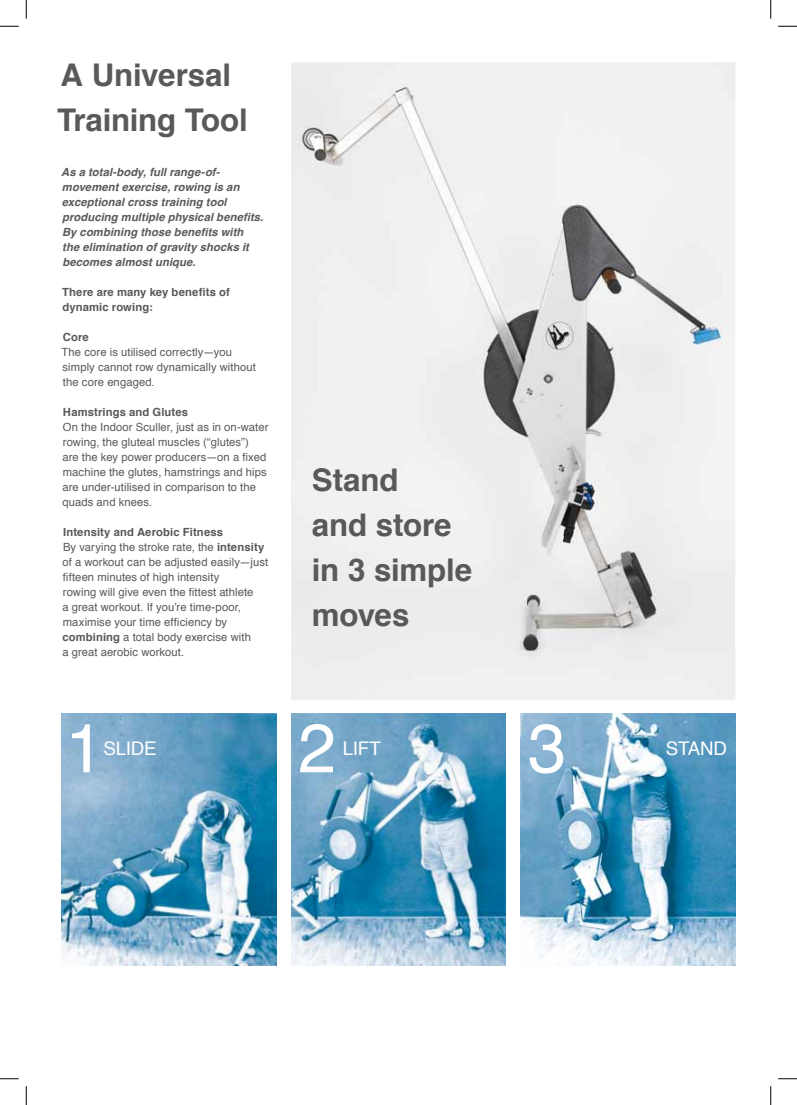
<style>
.page{position:relative;width:797px;height:1105px;background:#fff}
.page>*{position:absolute;margin:0;border:0;box-sizing:border-box;transform-origin:0 0}
.t1{font:68.75px "Helvetica";color:#fff}
.t2{font:700 31.25px/45px "Helvetica";letter-spacing:-.005em;color:#58595b}
.t3{font:18.75px "Helvetica";letter-spacing:-.015em;color:#fff}
.t4{font:11.25px/15px "Helvetica";letter-spacing:.005em;color:#58595b}
.t5{font:italic 700 11.25px/15px "Helvetica";letter-spacing:.005em;color:#58595b}
.t6{font:700 11.25px/15px "Helvetica";letter-spacing:.01em;color:#58595b}
.s1{font-weight:700}
</style>
<div class="page">
<img style="left:291px;top:62px;width:444px;height:638px">
<img style="left:62px;top:713px;width:214px;height:252px">
<img style="left:291px;top:713px;width:215px;height:252px">
<img style="left:520px;top:713px;width:215px;height:252px">
<svg style="left:0;top:25px;width:19px;height:2px"></svg>
<svg style="left:778px;top:25px;width:19px;height:2px"></svg>
<svg style="left:0;top:1078px;width:19px;height:1px"></svg>
<svg style="left:778px;top:1078px;width:19px;height:1px"></svg>
<svg style="left:25px;top:0;width:2px;height:19px"></svg>
<svg style="left:25px;top:1086px;width:2px;height:19px"></svg>
<svg style="left:770px;top:0;width:1px;height:19px"></svg>
<svg style="left:770px;top:1086px;width:1px;height:19px"></svg>
<h2 class="t2" style="left:57px;top:53px;width:192px">A Universal<br>Training Tool</h2>
<p class="t5" style="left:61px;top:165px;width:204px">As a total-body, full range-of&shy;movement exercise, rowing is an exceptional cross training tool producing multiple physical benefits.<br>By combining those benefits with<br>the elimination of gravity shocks it becomes almost unique.</p>
<p class="t6" style="left:62px;top:285px;width:169px">There are many key benefits of dynamic rowing:</p>
<p class="t6" style="left:63px;top:330px;width:28px">Core</p>
<p class="t4" style="left:62px;top:345px;width:196px">The core is utilised correctly—you simply cannot row dynamically without the core engaged.</p>
<p class="t6" style="left:63px;top:405px;width:127px">Hamstrings and Glutes</p>
<p class="t4" style="left:62px;top:420px;width:207px">On the Indoor Sculler, just as in on-water rowing, the gluteal muscles (“glutes”)<br>are the key power producers—on a fixed machine the glutes, hamstrings and hips are under-utilised in comparison to the quads and knees.</p>
<p class="t4" style="left:62px;top:525px;width:207px"><span class="s1">Intensity and Aerobic Fitness<br></span>By varying the stroke rate, the <span class="s1">intensity </span>of a workout can be adjusted easily—just fifteen minutes of high intensity<br>rowing will give even the fittest athlete<br>a great workout. If you’re time-poor, maximise your time efficiency by <span class="s1">combining</span> a total body exercise with<br>a great aerobic workout.</p>
<h2 class="t2" style="left:312px;top:458px;width:162px">Stand<br>and store in 3 simple moves</h2>
<h1 class="t1" style="left:65px;top:695px;width:40px">1</h1>
<h1 class="t1" style="left:298px;top:695px;width:40px">2</h1>
<h3 class="t3" style="left:103px;top:734px;width:55px">SLIDE</h3>
<h3 class="t3" style="left:343px;top:734px;width:40px">LIFT</h3>
<h1 class="t1" style="left:528px;top:695px;width:40px">3</h1>
<h3 class="t3" style="left:666px;top:734px;width:63px">STAND</h3>
</div>
